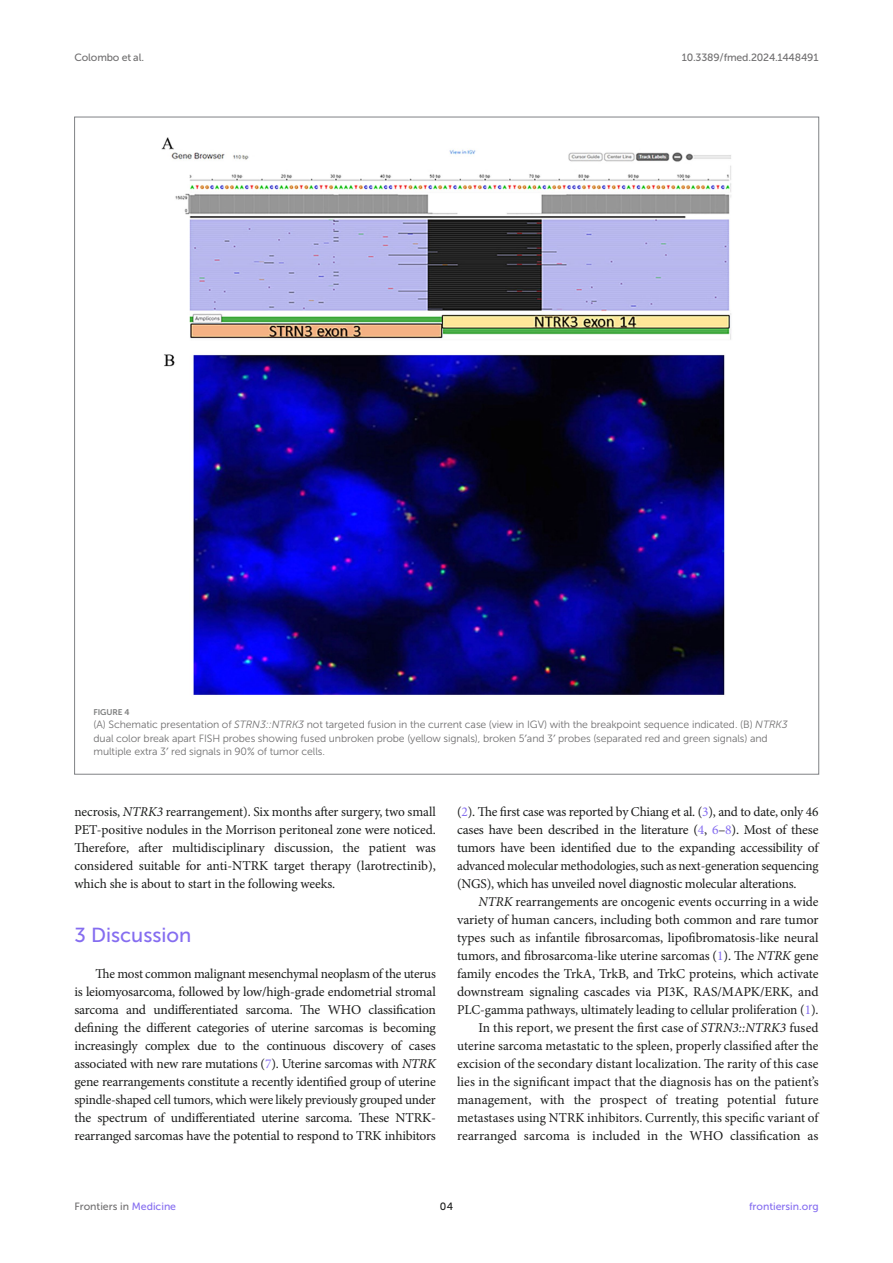
<style>
.page{position:relative;width:893px;height:1263px;background:#fff}
.page>*{position:absolute;margin:0;border:0;box-sizing:border-box;transform-origin:0 0}
.HEAD_1{font:20.25px "Museo Sans 500";color:#856df0}
.TEXT{font:13.5px/18px "Minion Pro";letter-spacing:-.005em;color:#1b1c1b;text-align:justify}
.TEXT_FLUSH{font:13.5px/18px "Minion Pro";letter-spacing:-.02em;color:#1b1c1b;text-align:justify}
.FIG_LEG{font:10.5px/13.5px "Museo Sans 300";letter-spacing:-.01em;color:#706f70}
.t1{font:10.5px "Museo Sans 500";letter-spacing:-.015em;color:#706f70}
.t2{font:10.5px "Museo Sans 500";color:#856df0}
.t3{font:10.5px "Museo Sans 500";color:#1b1c1b}
.FIG_HD{font:8.25px "Museo Sans 700";letter-spacing:-.01em;color:#7e7f7f}
.s1{font-style:italic}
.s2{font-family:"Gentium Plus"}
.s3{color:#856df0}
</style>
<div class="page">
<img style="left:161px;top:137px;width:570px;height:558px">
<p class="t1" style="left:74px;top:51px;width:71px">Colombo et al.</p>
<p class="t1" style="left:682px;top:51px;width:138px">10.3389/fmed.2024.1448491</p>
<p class="FIG_HD" style="left:94px;top:707px;width:37px">FIGURE 4</p>
<p class="FIG_LEG" style="left:94px;top:718px;width:696px">(A) Schematic presentation of <span class="s1">STRN3::NTRK3</span> not targeted fusion in the current case (view in IGV) with the breakpoint sequence indicated. (B) <span class="s1">NTRK3 </span>dual color break apart FISH probes showing fused unbroken probe (yellow signals), broken 5<span class="s2">′</span>and 3<span class="s2">′</span> probes (separated red and green signals) and multiple extra 3<span class="s2">′</span> red signals in 90% of tumor cells.</p>
<p class="TEXT" style="left:74px;top:803px;width:363px">necrosis, <span class="s1">NTRK3</span> rearrangement). Six months after surgery, two small PET-positive nodules in the Morrison peritoneal zone were noticed.<br>Therefore, after multidisciplinary discussion, the patient was considered suitable for anti-NTRK target therapy (larotrectinib), which she is about to start in the following weeks.</p>
<p class="HEAD_1" style="left:74px;top:924px;width:119px">3 Discussion</p>
<p class="TEXT_FLUSH" style="left:74px;top:965px;width:363px;text-indent:21px">The most common malignant mesenchymal neoplasm of the uterus is leiomyosarcoma, followed by low/high-grade endometrial stromal sarcoma and undifferentiated sarcoma. The WHO classification defining the different categories of uterine sarcomas is becoming increasingly complex due to the continuous discovery of cases associated with new rare mutations (<span class="s3">7</span>). Uterine sarcomas with <span class="s1">NTRK </span>gene rearrangements constitute a recently identified group of uterine spindle-shaped cell tumors, which were likely previously grouped under the spectrum of undifferentiated uterine sarcoma. These NTRK&shy;rearranged sarcomas have the potential to respond to TRK inhibitors</p>
<p class="TEXT_FLUSH" style="left:457px;top:803px;width:363px">(<span class="s3">2</span>). The first case was reported by Chiang et al. (<span class="s3">3</span>), and to date, only 46 cases have been described in the literature (<span class="s3">4</span>, <span class="s3">6</span>–<span class="s3">8</span>). Most of these tumors have been identified due to the expanding accessibility of advanced molecular methodologies, such as next-generation sequencing (NGS), which has unveiled novel diagnostic molecular alterations.</p>
<p class="TEXT" style="left:457px;top:893px;width:363px;text-indent:21px"><span class="s1">NTRK</span> rearrangements are oncogenic events occurring in a wide variety of human cancers, including both common and rare tumor types such as infantile fibrosarcomas, lipofibromatosis-like neural tumors, and fibrosarcoma-like uterine sarcomas (<span class="s3">1</span>). The <span class="s1">NTRK</span> gene family encodes the TrkA, TrkB, and TrkC proteins, which activate downstream signaling cascades via PI3K, RAS/MAPK/ERK, and PLC-gamma pathways, ultimately leading to cellular proliferation (<span class="s3">1</span>).</p>
<p class="TEXT" style="left:457px;top:1019px;width:363px;text-indent:21px">In this report, we present the first case of <span class="s1">STRN3::NTRK3</span> fused uterine sarcoma metastatic to the spleen, properly classified after the excision of the secondary distant localization. The rarity of this case lies in the significant impact that the diagnosis has on the patient’s management, with the prospect of treating potential future metastases using NTRK inhibitors. Currently, this specific variant of rearranged sarcoma is included in the WHO classification as</p>
<p class="t1" style="left:74px;top:1200px;width:103px">Frontiers in <span class="s3">Medicine</span></p>
<p class="t3" style="left:440px;top:1200px;width:15px">04</p>
<p class="t2" style="left:749px;top:1200px;width:71px">frontiersin.org</p>
</div>
